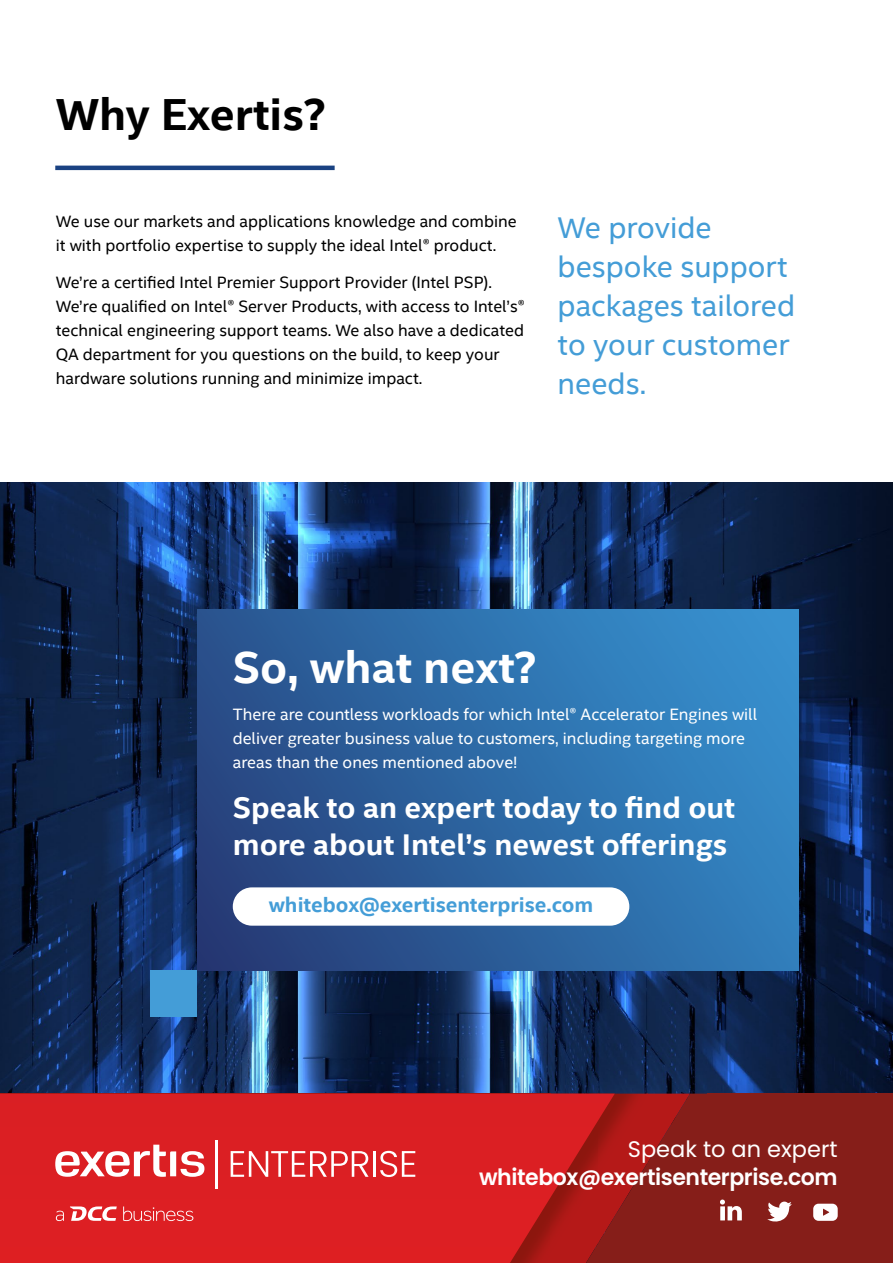
<style>
.page{position:relative;width:893px;height:1263px;background:#fff}
.page>*{position:absolute;margin:0;border:0;box-sizing:border-box;transform-origin:0 0}
.t1{font:700 45px "Intel Clear";color:#fff}
.t2{font:700 45px "Intel Clear";color:#000}
.t3{font:700 30px/37.5px "Intel Clear";color:#fff}
.t4{font:30px/39px "Intel Clear";color:#449dd7}
.t5{font:600 22.5px "Poppins";letter-spacing:-.02em;color:#fff}
.t6{font:22.5px "Poppins";color:#fff}
.t7{font:700 21px "Intel Clear";color:#449dd7}
.t8{font:16.5px/24px "Intel Clear";color:#000}
.t9{font:16.5px/24px "Intel Clear";color:#fff}
</style>
<div class="page">
<img style="left:0;top:483px;width:893px;height:610px">
<img style="left:615px;top:1093px;width:32px;height:119px">
<img style="left:647px;top:1093px;width:15px;height:44px">
<div style="left:801px;top:1093px;width:92px;height:170px;background:#861e19"></div>
<div style="left:755px;top:1093px;width:46px;height:170px;background:#861e19"></div>
<div style="left:662px;top:1093px;width:93px;height:170px;background:#861e19"></div>
<img style="left:616px;top:1137px;width:47px;height:126px">
<img style="left:615px;top:1212px;width:2px;height:51px">
<svg style="left:0;top:1093px;width:615px;height:170px;background:#d51e21"></svg>
<svg style="left:70px;top:1206px;width:47px;height:15px"></svg>
<svg style="left:123px;top:1206px;width:70px;height:15px"></svg>
<svg style="left:56px;top:1211px;width:8px;height:10px"></svg>
<svg style="left:720px;top:1199px;width:22px;height:21px"></svg>
<svg style="left:767px;top:1201px;width:25px;height:21px"></svg>
<svg style="left:813px;top:1204px;width:25px;height:17px"></svg>
<svg style="left:55px;top:1145px;width:149px;height:32px"></svg>
<hr style="left:216px;top:1140px;width:2px;height:49px;background:#fff">
<svg style="left:231px;top:1151px;width:138px;height:26px"></svg>
<hr style="left:373px;top:1151px;width:3px;height:26px;background:#fff">
<svg style="left:380px;top:1151px;width:35px;height:26px"></svg>
<svg style="left:198px;top:610px;width:600px;height:360px;background:#2d67a3"></svg>
<hr style="left:55px;top:166px;width:280px;height:4px;background:#1a4282">
<div style="left:150px;top:970px;width:47px;height:47px;background:#449dd7"></div>
<div style="left:233px;top:887px;width:396px;height:39px;background:#fff;border-radius:19px"></div>
<h1 class="t2" style="left:56px;top:84px;width:272px">Why Exertis?</h1>
<p class="t8" style="left:56px;top:209px;width:462px">We use our markets and applications knowledge and combine it with portfolio expertise to supply the ideal Intel® product.</p>
<p class="t8" style="left:56px;top:270px;width:470px">We’re a certified Intel Premier Support Provider (Intel PSP).<br>We’re qualified on Intel® Server Products, with access to Intel’s® technical engineering support teams. We also have a dedicated QA department for you questions on the build, to keep your hardware solutions running and minimize impact.</p>
<h2 class="t4" style="left:558px;top:207px;width:239px">We provide bespoke support packages tailored to your customer needs.</h2>
<h1 class="t1" style="left:233px;top:636px;width:305px">So, what next?</h1>
<p class="t9" style="left:233px;top:701px;width:526px">There are countless workloads for which Intel® Accelerator Engines will deliver greater business value to customers, including targeting more areas than the ones mentioned above!</p>
<h2 class="t3" style="left:233px;top:788px;width:504px">Speak to an expert today to find out more about Intel’s newest offerings</h2>
<p class="t7" style="left:269px;top:890px;width:326px">whitebox@exertisenterprise.com</p>
<h3 class="t6" style="left:628px;top:1135px;width:211px">Speak to an expert</h3>
<h3 class="t5" style="left:479px;top:1164px;width:360px">whitebox@exertisenterprise.com</h3>
</div>
